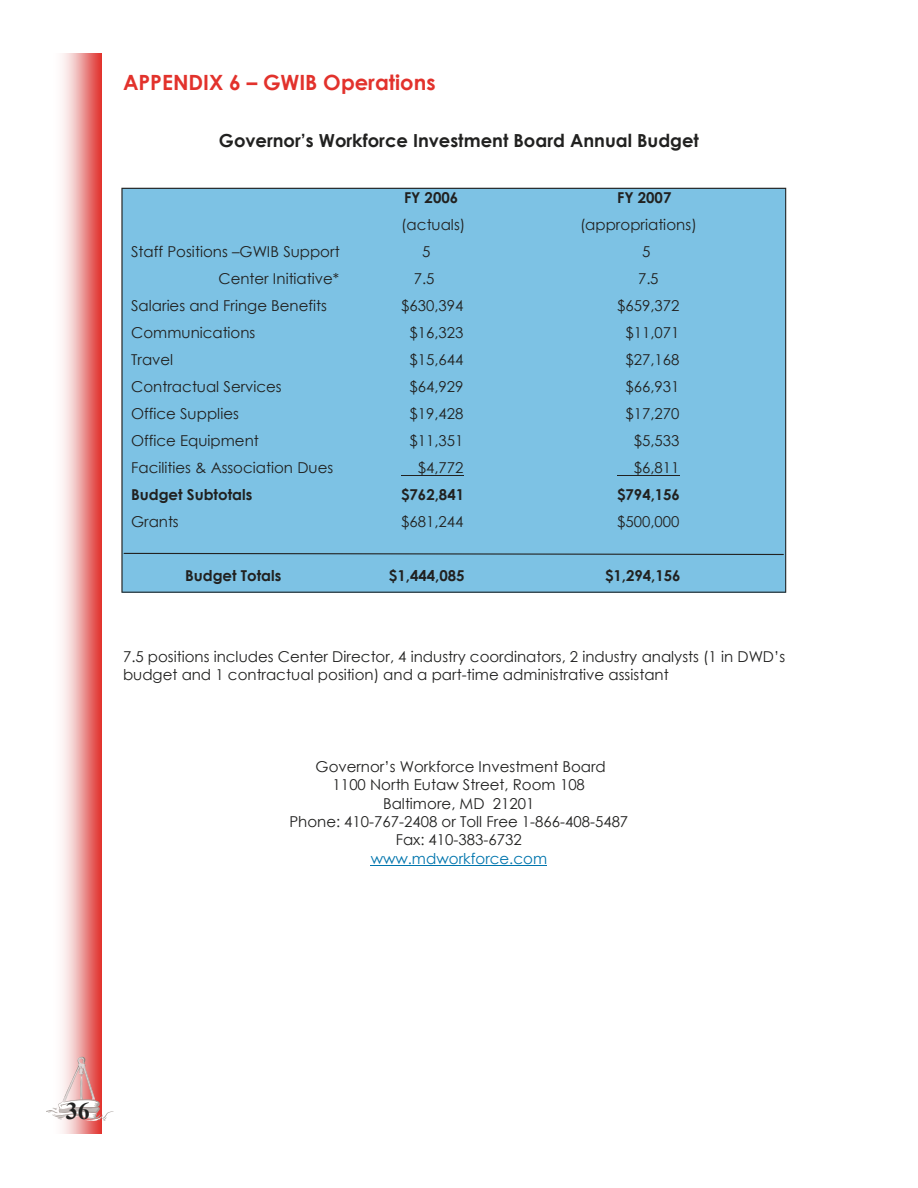
<style>
.page{position:relative;width:918px;height:1188px;background:#fff}
.page>*{position:absolute;margin:0;border:0;box-sizing:border-box;transform-origin:0 0}
.t1{font:700 24px "Times New Roman";color:#212120}
.t2{font:700 21px "Century Gothic";color:#e2322c}
.t3{font:700 18px "Century Gothic";color:#212120}
.t4{font:15px/18.3px "Century Gothic";color:#212120}
.t5{font:700 15px "Century Gothic";color:#212120}
.t6{font:15px "Century Gothic";color:#0075ad}
</style>
<div class="page">
<img style="left:62px;top:54px;width:39px;height:1080px">
<hr style="left:371px;top:865px;width:176px;height:1px;background:#0075ad">
<svg style="left:46px;top:1057px;width:68px;height:64px"></svg>
<div style="left:121px;top:188px;width:665px;height:405px;background:#7dc2e4"></div>
<svg style="left:123px;top:552px;width:661px;height:4px;background:#6394ac"></svg>
<h2 class="t2" style="left:123px;top:69px;width:314px">APPENDIX 6 – GWIB Operations</h2>
<p class="t3" style="left:219px;top:129px;width:482px">Governor’s Workforce Investment Board Annual Budget</p>
<p class="t5" style="left:404px;top:187px;width:56px">FY 2006</p>
<p class="t5" style="left:617px;top:187px;width:56px">FY 2007</p>
<p class="t4" style="left:401px;top:215px;width:66px">(actuals)</p>
<p class="t4" style="left:580px;top:215px;width:118px">(appropriations)</p>
<p class="t4" style="left:131px;top:242px;width:210px">Staff Positions –GWIB Support</p>
<p class="t4" style="left:422px;top:242px;width:10px">5</p>
<p class="t4" style="left:642px;top:242px;width:10px">5</p>
<p class="t4" style="left:219px;top:269px;width:122px">Center Initiative*</p>
<p class="t4" style="left:414px;top:269px;width:22px">7.5</p>
<p class="t4" style="left:638px;top:269px;width:22px">7.5</p>
<p class="t4" style="left:131px;top:296px;width:197px">Salaries and Fringe Benefits</p>
<p class="t4" style="left:401px;top:296px;width:64px">$630,394</p>
<p class="t4" style="left:617px;top:296px;width:64px">$659,372</p>
<p class="t4" style="left:131px;top:323px;width:126px">Communications</p>
<p class="t4" style="left:410px;top:323px;width:55px">$16,323</p>
<p class="t4" style="left:626px;top:323px;width:55px">$11,071</p>
<p class="t4" style="left:131px;top:350px;width:44px">Travel</p>
<p class="t4" style="left:410px;top:350px;width:55px">$15,644</p>
<p class="t4" style="left:625px;top:350px;width:55px">$27,168</p>
<p class="t4" style="left:131px;top:377px;width:152px">Contractual Services</p>
<p class="t4" style="left:410px;top:377px;width:55px">$64,929</p>
<p class="t4" style="left:626px;top:377px;width:55px">$66,931</p>
<p class="t4" style="left:131px;top:404px;width:109px">Office Supplies</p>
<p class="t4" style="left:410px;top:404px;width:55px">$19,428</p>
<p class="t4" style="left:625px;top:404px;width:55px">$17,270</p>
<p class="t4" style="left:131px;top:431px;width:129px">Office Equipment</p>
<p class="t4" style="left:410px;top:431px;width:55px">$11,351</p>
<p class="t4" style="left:634px;top:431px;width:47px">$5,533</p>
<p class="t4" style="left:131px;top:458px;width:204px">Facilities &amp; Association Dues</p>
<p class="t4" style="left:418px;top:458px;width:47px">$4,772</p>
<p class="t4" style="left:634px;top:458px;width:47px">$6,811</p>
<p class="t5" style="left:131px;top:484px;width:123px">Budget Subtotals</p>
<p class="t5" style="left:401px;top:484px;width:64px">$762,841</p>
<p class="t5" style="left:617px;top:484px;width:64px">$794,156</p>
<p class="t4" style="left:131px;top:512px;width:49px">Grants</p>
<p class="t4" style="left:401px;top:512px;width:64px">$681,244</p>
<p class="t4" style="left:617px;top:512px;width:64px">$500,000</p>
<p class="t5" style="left:185px;top:565px;width:98px">Budget Totals</p>
<p class="t5" style="left:389px;top:565px;width:77px">$1,444,085</p>
<p class="t5" style="left:605px;top:565px;width:77px">$1,294,156</p>
<p class="t4" style="left:123px;top:647px;width:664px">7.5 positions includes Center Director, 4 industry coordinators, 2 industry analysts (1 in DWD’s budget and 1 contractual position) and a part-time administrative assistant</p>
<p class="t4" style="left:289px;top:757px;width:340px;text-align:center">Governor’s Workforce Investment Board<br>1100 North Eutaw Street, Room 108<br>Baltimore, MD 21201<br>Phone: 410-767-2408 or Toll Free 1-866-408-5487<br>Fax: 410-383-6732</p>
<p class="t6" style="left:371px;top:849px;width:178px">www.mdworkforce.com</p>
<h1 class="t1" style="left:66px;top:1098px;width:26px">36</h1>
</div>
